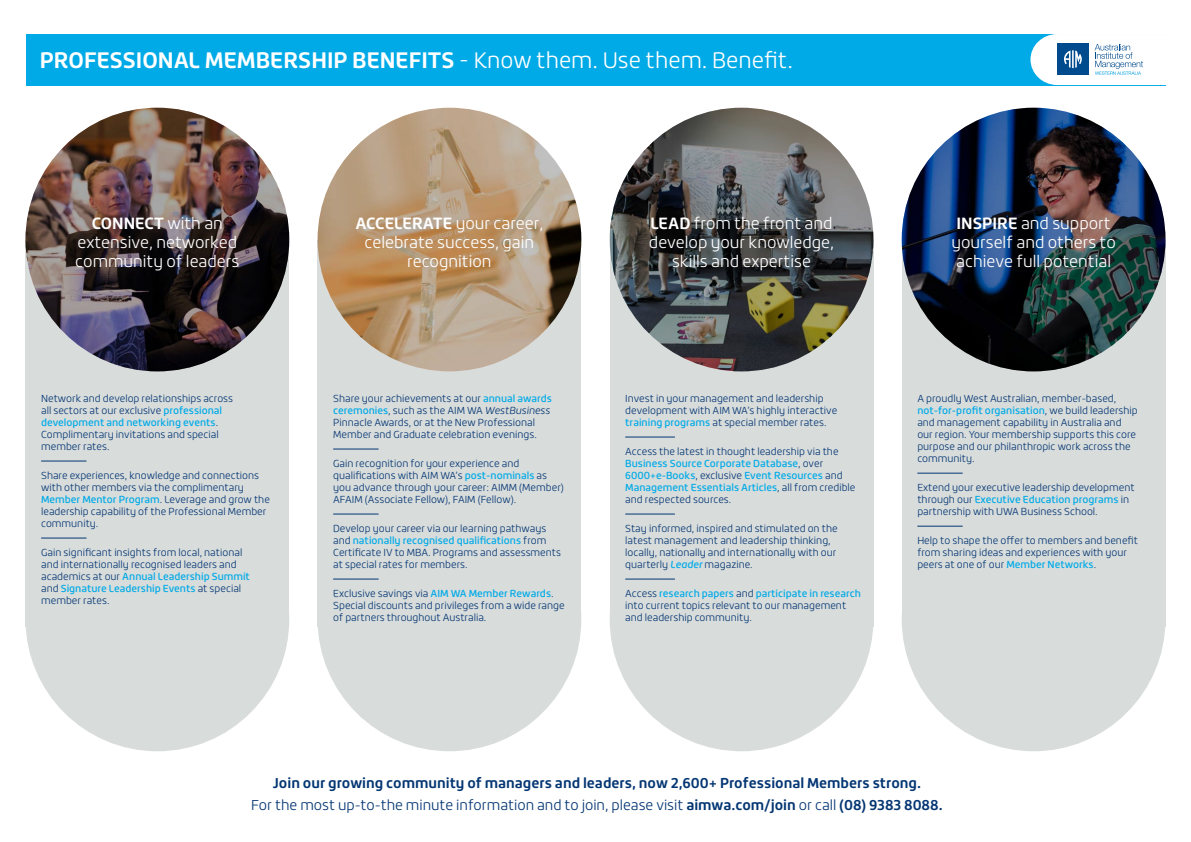
<style>
.page{position:relative;width:1191px;height:842px;background:#fff}
.page>*{position:absolute;margin:0;border:0;box-sizing:border-box;transform-origin:0 0}
.t1{font:700 22px "Roihu";color:#fff}
.t2{font:300 16px/19px "Roihu";color:#fff;text-align:center}
.t3{font:700 14px/22.7px "Roihu";color:#043673;text-align:center}
.t4{font:300 10px/12px "Roihu";color:#043673}
.s1{font-weight:300}
.s2{font-weight:700}
.s3{font-weight:500;color:#00aae7}
.s4{font-style:italic}
.s5{font-weight:500;font-style:italic;color:#00aae7}
</style>
<div class="page">
<div style="left:26px;top:251px;width:263px;height:357px;background:#d8dcdb"></div>
<div style="left:317px;top:251px;width:264px;height:357px;background:#d8dcdb"></div>
<div style="left:26px;top:488px;width:263px;height:263px;background:#d8dcdb;border-radius:50%"></div>
<div style="left:317px;top:488px;width:264px;height:263px;background:#d8dcdb;border-radius:50%"></div>
<div style="left:26px;top:34px;width:1139px;height:51px;background:#00aae7"></div>
<svg style="left:1030px;top:34px;width:135px;height:51px;background:#c8ddeb"></svg>
<div style="left:902px;top:251px;width:263px;height:357px;background:#d8dcdb"></div>
<div style="left:610px;top:251px;width:263px;height:357px;background:#d8dcdb"></div>
<div style="left:609px;top:488px;width:264px;height:263px;background:#d8dcdb;border-radius:50%"></div>
<div style="left:901px;top:488px;width:264px;height:263px;background:#d8dcdb;border-radius:50%"></div>
<hr style="left:333px;top:449px;width:45px;height:1px;background:#043673">
<hr style="left:333px;top:514px;width:45px;height:1px;background:#043673">
<hr style="left:333px;top:579px;width:45px;height:1px;background:#043673">
<hr style="left:41px;top:461px;width:45px;height:1px;background:#043673">
<hr style="left:41px;top:538px;width:45px;height:1px;background:#043673">
<hr style="left:625px;top:437px;width:50px;height:1px;background:#043673">
<hr style="left:625px;top:514px;width:50px;height:1px;background:#043673">
<hr style="left:625px;top:579px;width:50px;height:1px;background:#043673">
<hr style="left:917px;top:473px;width:45px;height:1px;background:#043673">
<hr style="left:917px;top:526px;width:45px;height:1px;background:#043673">
<img style="left:26px;top:108px;width:263px;height:263px;border-radius:50%">
<svg style="left:317px;top:108px;width:264px;height:263px;background:#b29677"></svg>
<svg style="left:609px;top:108px;width:264px;height:263px;background:#515350"></svg>
<img style="left:901px;top:108px;width:264px;height:263px;border-radius:50%">
<h1 class="t1" style="left:40px;top:47px;width:755px">PROFESSIONAL MEMBERSHIP BENEFITS <span class="s1">- Know them. Use them. Benefit.</span></h1>
<h2 class="t2" style="left:75px;top:214px;width:166px"><span class="s2">CONNECT</span> with an extensive, networked community of leaders</h2>
<h2 class="t2" style="left:355px;top:214px;width:189px"><span class="s2">ACCELERATE</span> your career, celebrate success, gain recognition</h2>
<h2 class="t2" style="left:649px;top:214px;width:187px"><span class="s2">LEAD</span> from the front and develop your knowledge, skills and expertise</h2>
<h2 class="t2" style="left:951px;top:214px;width:166px"><span class="s2">INSPIRE</span> and support yourself and others to achieve full potential</h2>
<p class="t4" style="left:41px;top:392px;width:193px">Network and develop relationships across all sectors at our exclusive <span class="s3">professional development and networking events</span>.<br>Complimentary invitations and special member rates.</p>
<p class="t4" style="left:41px;top:469px;width:230px">Share experiences, knowledge and connections with other members via the complimentary <span class="s3">Member Mentor Program</span>. Leverage and grow the leadership capability of the Professional Member community.</p>
<p class="t4" style="left:41px;top:546px;width:210px">Gain significant insights from local, national and internationally recognised leaders and academics at our <span class="s3">Annual Leadership Summit </span>and <span class="s3">Signature Leadership Events</span> at special member rates.</p>
<p class="t4" style="left:333px;top:392px;width:220px">Share your achievements at our <span class="s3">annual awards ceremonies</span>, such as the AIM WA <span class="s4">WestBusiness </span>Pinnacle Awards, or at the New Professional Member and Graduate celebration evenings.</p>
<p class="t4" style="left:333px;top:457px;width:232px">Gain recognition for your experience and qualifications with AIM WA’s <span class="s3">post-nominals</span> as you advance through your career: AIMM (Member)<br>AFAIM (Associate Fellow), FAIM (Fellow).</p>
<p class="t4" style="left:333px;top:522px;width:229px">Develop your career via our learning pathways and <span class="s3">nationally recognised qualifications</span> from Certificate IV to MBA. Programs and assessments at special rates for members.</p>
<p class="t4" style="left:333px;top:587px;width:233px">Exclusive savings via <span class="s3">AIM WA Member Rewards</span>.<br>Special discounts and privileges from a wide range of partners throughout Australia.</p>
<p class="t4" style="left:625px;top:392px;width:213px">Invest in your management and leadership development with AIM WA’s highly interactive <span class="s3">training programs</span> at special member rates.</p>
<p class="t4" style="left:625px;top:445px;width:232px">Access the latest in thought leadership via the <span class="s3">Business Source Corporate Database</span>, over <span class="s3">6000+e-Books</span>, exclusive <span class="s3">Event Resources</span> and <span class="s3">Management Essentials Articles</span>, all from credible and respected sources.</p>
<p class="t4" style="left:625px;top:522px;width:214px">Stay informed, inspired and stimulated on the latest management and leadership thinking, locally, nationally and internationally with our quarterly <span class="s5">Leader</span> magazine.</p>
<p class="t4" style="left:625px;top:587px;width:237px">Access <span class="s3">research papers</span> and <span class="s3">participate in research </span>into current topics relevant to our management and leadership community.</p>
<p class="t4" style="left:917px;top:392px;width:222px">A proudly West Australian, member-based, <span class="s3">not-for-profit organisation</span>, we build leadership and management capability in Australia and our region. Your membership supports this core purpose and our philanthropic work across the community.</p>
<p class="t4" style="left:917px;top:481px;width:219px">Extend your executive leadership development through our <span class="s3">Executive Education programs</span> in partnership with UWA Business School.</p>
<p class="t4" style="left:917px;top:534px;width:222px">Help to shape the offer to members and benefit from sharing ideas and experiences with your peers at one of our <span class="s3">Member Networks</span>.</p>
<h3 class="t3" style="left:251px;top:771px;width:693px">Join our growing community of managers and leaders, now 2,600+ Professional Members strong.<br><span class="s1">For the most up-to-the minute information and to join, please visit</span> aimwa.com/join <span class="s1">or call</span> (08) 9383 8088.</h3>
</div>
